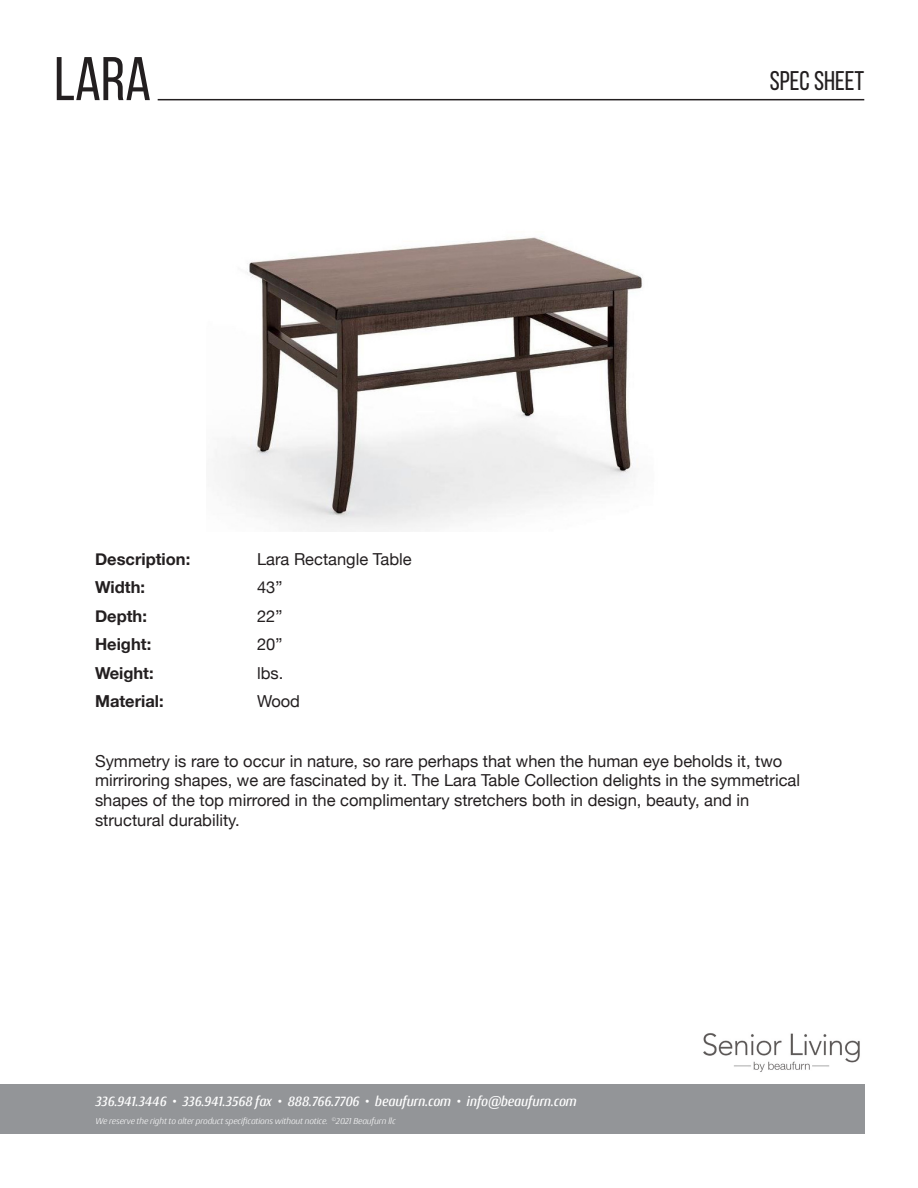
<style>
.page{position:relative;width:918px;height:1188px;background:#fff}
.page>*{position:absolute;margin:0;border:0;box-sizing:border-box;transform-origin:0 0}
.t1{font:61.5px "Bebas Neue";color:#231f20}
.t2{font:27px "Bebas Neue";color:#231f20}
.t3{font:16.5px/19.8px "Helvetica Neue";color:#231f20}
.t4{font:700 16.5px "Helvetica Neue";color:#231f20}
.t5{font:italic 500 14.25px "Conto Narrow";color:#fff}
.t6{font:italic 300 9px "Conto";letter-spacing:-.01em;color:#fff}
</style>
<div class="page">
<div style="left:0;top:1084px;width:864px;height:50px;background:#939598"></div>
<img style="left:703px;top:1033px;width:157px;height:39px">
<hr style="left:158px;top:99px;width:706px;height:1px;background:#231f20">
<img style="left:216px;top:237px;width:427px;height:295px">
<p class="t1" style="left:54px;top:46px;width:98px">LARA</p>
<p class="t4" style="left:95px;top:546px;width:97px">Description:</p>
<p class="t3" style="left:257px;top:550px;width:156px">Lara Rectangle Table</p>
<p class="t4" style="left:95px;top:574px;width:52px">Width:</p>
<p class="t3" style="left:257px;top:578px;width:27px">43”</p>
<p class="t4" style="left:95px;top:603px;width:53px">Depth:</p>
<p class="t3" style="left:257px;top:607px;width:27px">22”</p>
<p class="t4" style="left:95px;top:631px;width:58px">Height:</p>
<p class="t3" style="left:257px;top:635px;width:27px">20”</p>
<p class="t4" style="left:95px;top:660px;width:60px">Weight:</p>
<p class="t3" style="left:257px;top:664px;width:28px">lbs.</p>
<p class="t4" style="left:95px;top:688px;width:70px">Material:</p>
<p class="t3" style="left:257px;top:692px;width:45px">Wood</p>
<p class="t2" style="left:770px;top:66px;width:96px">SPEC SHEET</p>
<p class="t3" style="left:95px;top:752px;width:707px">Symmetry is rare to occur in nature, so rare perhaps that when the human eye beholds it, two mirriroring shapes, we are fascinated by it. The Lara Table Collection delights in the symmetrical shapes of the top mirrored in the complimentary stretchers both in design, beauty, and in structural durability.</p>
<p class="t5" style="left:95px;top:1092px;width:483px">336.941.3446 • 336.941.3568 fax • 888.766.7706 • beaufurn.com • info@beaufurn.com</p>
<p class="t6" style="left:95px;top:1115px;width:302px">We reserve the right to alter product specifications without notice. <sup>©</sup>2021 Beaufurn llc</p>
</div>
